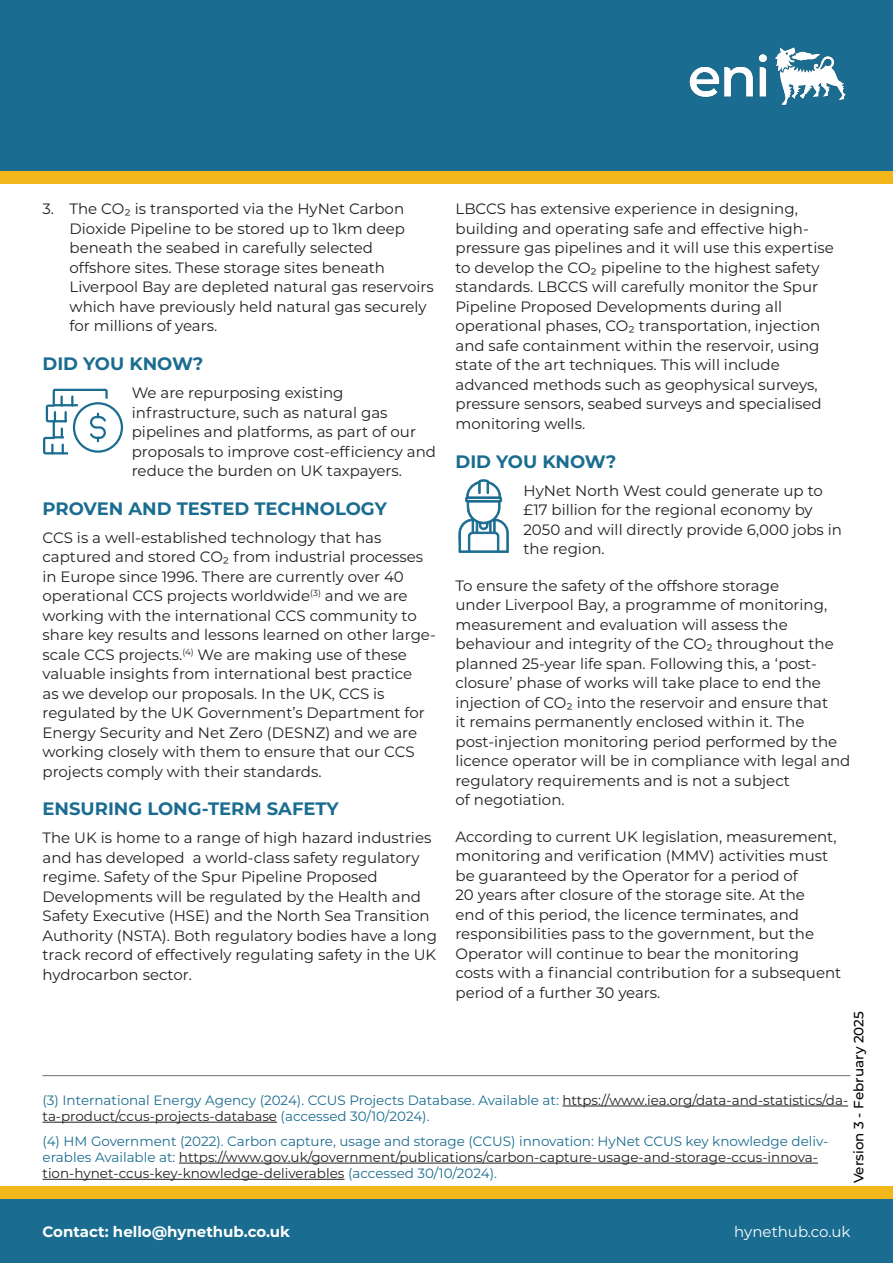
<style>
.page{position:relative;width:893px;height:1263px;background:#fff}
.page>*{position:absolute;margin:0;border:0;box-sizing:border-box;transform-origin:0 0}
.Blue_Heading_Text{font:700 18px "Montserrat";color:#1a6c90}
.Content{font:15px/19.5px "Montserrat";color:#231f20}
.Heading-1{font:700 15px "Montserrat";color:#fff}
.Heading-1-2{font:15px "Montserrat";color:#fff}
.Footnote{font:13.5px/16.2px "Montserrat";color:#1a6c90}
.Heading-1-3{font:500 13.5px "Montserrat";color:#000}
.s1{color:#231f20}
</style>
<div class="page">
<div style="left:0;top:1px;width:893px;height:183px;background:#f1b71b"></div>
<div style="left:0;top:0;width:893px;height:170px;background:#1a6c90"></div>
<div style="left:0;top:1186px;width:893px;height:77px;background:#f1b71b"></div>
<div style="left:0;top:1199px;width:893px;height:64px;background:#1a6c90"></div>
<hr style="left:43px;top:1075px;width:807px;height:1px;background:#6c6d70">
<hr style="left:562px;top:1106px;width:286px;height:1px;background:#231f20">
<hr style="left:43px;top:1122px;width:234px;height:1px;background:#231f20">
<hr style="left:179px;top:1163px;width:639px;height:1px;background:#231f20">
<hr style="left:43px;top:1179px;width:301px;height:1px;background:#231f20">
<svg style="left:43px;top:388px;width:80px;height:67px"></svg>
<svg style="left:458px;top:479px;width:51px;height:74px"></svg>
<img style="left:689px;top:47px;width:157px;height:58px">
<p class="Content" style="left:70px;top:199px;width:366px;text-indent:-27px">3. The CO₂ is transported via the HyNet Carbon Dioxide Pipeline to be stored up to 1km deep beneath the seabed in carefully selected offshore sites. These storage sites beneath Liverpool Bay are depleted natural gas reservoirs which have previously held natural gas securely for millions of years.</p>
<p class="Blue_Heading_Text" style="left:43px;top:351px;width:163px">DID YOU KNOW?</p>
<p class="Content" style="left:132px;top:382px;width:306px">We are repurposing existing infrastructure, such as natural gas pipelines and platforms, as part of our proposals to improve cost-efficiency and reduce the burden on UK taxpayers.</p>
<p class="Blue_Heading_Text" style="left:43px;top:495px;width:346px">PROVEN AND TESTED TECHNOLOGY</p>
<p class="Content" style="left:43px;top:527px;width:395px">CCS is a well-established technology that has captured and stored CO2 from industrial processes in Europe since 1996. There are currently over 40 operational CCS projects worldwide<sup>(3)</sup> and we are working with the international CCS community to share key results and lessons learned on other large&shy;scale CCS projects.<sup>(4)</sup> We are making use of these valuable insights from international best practice<br>as we develop our proposals. In the UK, CCS is regulated by the UK Government’s Department for Energy Security and Net Zero (DESNZ) and we are working closely with them to ensure that our CCS projects comply with their standards.</p>
<p class="Blue_Heading_Text" style="left:43px;top:796px;width:298px">ENSURING LONG-TERM SAFETY</p>
<p class="Content" style="left:43px;top:828px;width:396px">The UK is home to a range of high hazard industries and has developed a world-class safety regulatory regime. Safety of the Spur Pipeline Proposed Developments will be regulated by the Health and Safety Executive (HSE) and the North Sea Transition Authority (NSTA). Both regulatory bodies have a long track record of effectively regulating safety in the UK hydrocarbon sector.</p>
<p class="Content" style="left:455px;top:199px;width:380px">LBCCS has extensive experience in designing, building and operating safe and effective high&shy;pressure gas pipelines and it will use this expertise to develop the CO₂ pipeline to the highest safety standards. LBCCS will carefully monitor the Spur Pipeline Proposed Developments during all operational phases, CO₂ transportation, injection and safe containment within the reservoir, using state of the art techniques. This will include advanced methods such as geophysical surveys, pressure sensors, seabed surveys and specialised monitoring wells.</p>
<p class="Blue_Heading_Text" style="left:455px;top:448px;width:163px">DID YOU KNOW?</p>
<p class="Content" style="left:523px;top:480px;width:320px">HyNet North West could generate up to £17 billion for the regional economy by<br>2050 and will directly provide 6,000 jobs in the region.</p>
<p class="Content" style="left:455px;top:575px;width:396px">To ensure the safety of the offshore storage<br>under Liverpool Bay, a programme of monitoring, measurement and evaluation will assess the behaviour and integrity of the CO₂ throughout the planned 25-year life span. Following this, a ‘post&shy;closure’ phase of works will take place to end the injection of CO2 into the reservoir and ensure that<br>it remains permanently enclosed within it. The post-injection monitoring period performed by the licence operator will be in compliance with legal and regulatory requirements and is not a subject<br>of negotiation.</p>
<p class="Content" style="left:455px;top:826px;width:387px">According to current UK legislation, measurement, monitoring and verification (MMV) activities must be guaranteed by the Operator for a period of<br>20 years after closure of the storage site. At the<br>end of this period, the licence terminates, and responsibilities pass to the government, but the Operator will continue to bear the monitoring<br>costs with a financial contribution for a subsequent period of a further 30 years.</p>
<p class="Heading-1-3" style="left:849px;top:1183px;width:174px;rotate:-90deg">Version 3 - February 2025</p>
<p class="Footnote" style="left:43px;top:1091px;width:807px">(3) International Energy Agency (2024). CCUS Projects Database. Available at: <span class="s1">https://www.iea.org/data-and-statistics/da&shy;ta-product/ccus-projects-database</span> (accessed 30/10/2024).</p>
<p class="Footnote" style="left:43px;top:1132px;width:787px">(4) HM Government (2022). Carbon capture, usage and storage (CCUS) innovation: HyNet CCUS key knowledge deliv&shy;erables Available at: <span class="s1">https://www.gov.uk/government/publications/carbon-capture-usage-and-storage-ccus-innova&shy;tion-hynet-ccus-key-knowledge-deliverables</span> (accessed 30/10/2024).</p>
<p class="Heading-1" style="left:43px;top:1221px;width:249px">Contact: hello@hynethub.co.uk</p>
<p class="Heading-1-2" style="left:734px;top:1221px;width:118px">hynethub.co.uk</p>
</div>
